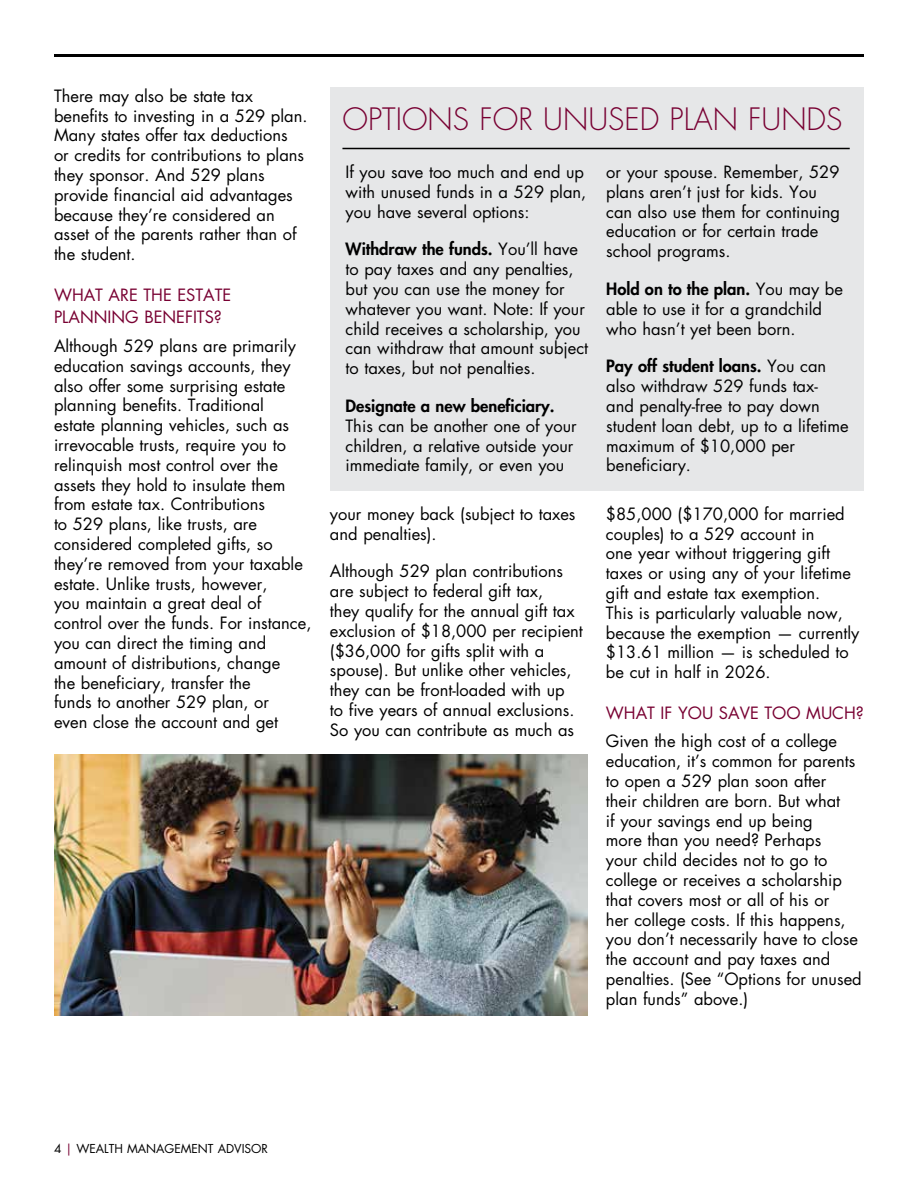
<style>
.page{position:relative;width:918px;height:1188px;background:#fff}
.page>*{position:absolute;margin:0;border:0;box-sizing:border-box;transform-origin:0 0}
.t1{font:300 30px "Futura Std";color:#780032}
.t2{font:16.5px/19.8px "Futura Std";color:#000}
.t3{font:16.5px/22.5px "Futura Std";color:#780032}
.t4{font:800 16.5px "Futura Std";color:#000}
.t5{font:12px "Futura Std";color:#000}
.s1{font-weight:800}
.s2{color:#780032}
</style>
<div class="page">
<hr style="left:54px;top:54px;width:810px;height:2px;background:#000">
<div style="left:331px;top:88px;width:533px;height:403px;background:#e6e7e8"></div>
<hr style="left:342px;top:148px;width:508px;height:1px;background:#000">
<img style="left:54px;top:754px;width:534px;height:261px">
<p class="t2" style="left:54px;top:86px;width:255px">There may also be state tax benefits to investing in a 529 plan.<br>Many states offer tax deductions<br>or credits for contributions to plans they sponsor. And 529 plans provide financial aid advantages because they’re considered an asset of the parents rather than of the student.</p>
<p class="t3" style="left:54px;top:284px;width:179px">WHAT ARE THE ESTATE<br>PLANNING BENEFITS?</p>
<p class="t2" style="left:54px;top:336px;width:259px">Although 529 plans are primarily education savings accounts, they also offer some surprising estate planning benefits. Traditional<br>estate planning vehicles, such as irrevocable trusts, require you to relinquish most control over the assets they hold to insulate them from estate tax. Contributions<br>to 529 plans, like trusts, are considered completed gifts, so they’re removed from your taxable estate. Unlike trusts, however,<br>you maintain a great deal of control over the funds. For instance, you can direct the timing and amount of distributions, change<br>the beneficiary, transfer the<br>funds to another 529 plan, or<br>even close the account and get</p>
<h1 class="t1" style="left:342px;top:101px;width:502px">OPTIONS FOR UNUSED PLAN FUNDS</h1>
<p class="t2" style="left:346px;top:162px;width:242px">If you save too much and end up with unused funds in a 529 plan, you have several options:</p>
<p class="t2" style="left:346px;top:240px;width:244px"><span class="s1">Withdraw the funds.</span> You’ll have to pay taxes and any penalties, but you can use the money for whatever you want. Note: If your child receives a scholarship, you can withdraw that amount subject to taxes, but not penalties.</p>
<p class="t4" style="left:346px;top:395px;width:211px">Designate a new beneficiary.</p>
<p class="t2" style="left:346px;top:416px;width:233px">This can be another one of your children, a relative outside your immediate family, or even you</p>
<p class="t2" style="left:330px;top:504px;width:247px">your money back (subject to taxes and penalties).</p>
<p class="t2" style="left:330px;top:562px;width:254px">Although 529 plan contributions are subject to federal gift tax,<br>they qualify for the annual gift tax exclusion of $18,000 per recipient ($36,000 for gifts split with a spouse). But unlike other vehicles, they can be front-loaded with up<br>to five years of annual exclusions.<br>So you can contribute as much as</p>
<p class="t2" style="left:606px;top:162px;width:235px">or your spouse. Remember, 529 plans aren’t just for kids. You can also use them for continuing education or for certain trade school programs.</p>
<p class="t2" style="left:606px;top:279px;width:238px"><span class="s1">Hold on to the plan.</span> You may be able to use it for a grandchild who hasn’t yet been born.</p>
<p class="t2" style="left:606px;top:357px;width:244px"><span class="s1">Pay off student loans.</span> You can also withdraw 529 funds tax&shy;and penalty-free to pay down student loan debt, up to a lifetime maximum of $10,000 per beneficiary.</p>
<p class="t2" style="left:606px;top:504px;width:255px">$85,000 ($170,000 for married couples) to a 529 account in<br>one year without triggering gift taxes or using any of your lifetime gift and estate tax exemption.<br>This is particularly valuable now, because the exemption — currently $13.61 million — is scheduled to be cut in half in 2026.</p>
<p class="t3" style="left:606px;top:701px;width:259px">WHAT IF YOU SAVE TOO MUCH?</p>
<p class="t2" style="left:606px;top:732px;width:257px">Given the high cost of a college education, it’s common for parents to open a 529 plan soon after<br>their children are born. But what<br>if your savings end up being<br>more than you need? Perhaps<br>your child decides not to go to college or receives a scholarship that covers most or all of his or<br>her college costs. If this happens, you don’t necessarily have to close the account and pay taxes and penalties. (See “Options for unused plan funds” above.)</p>
<p class="t5" style="left:54px;top:1141px;width:216px">4 <span class="s2">|</span> WEALTH MANAGEMENT ADVISOR</p>
</div>
